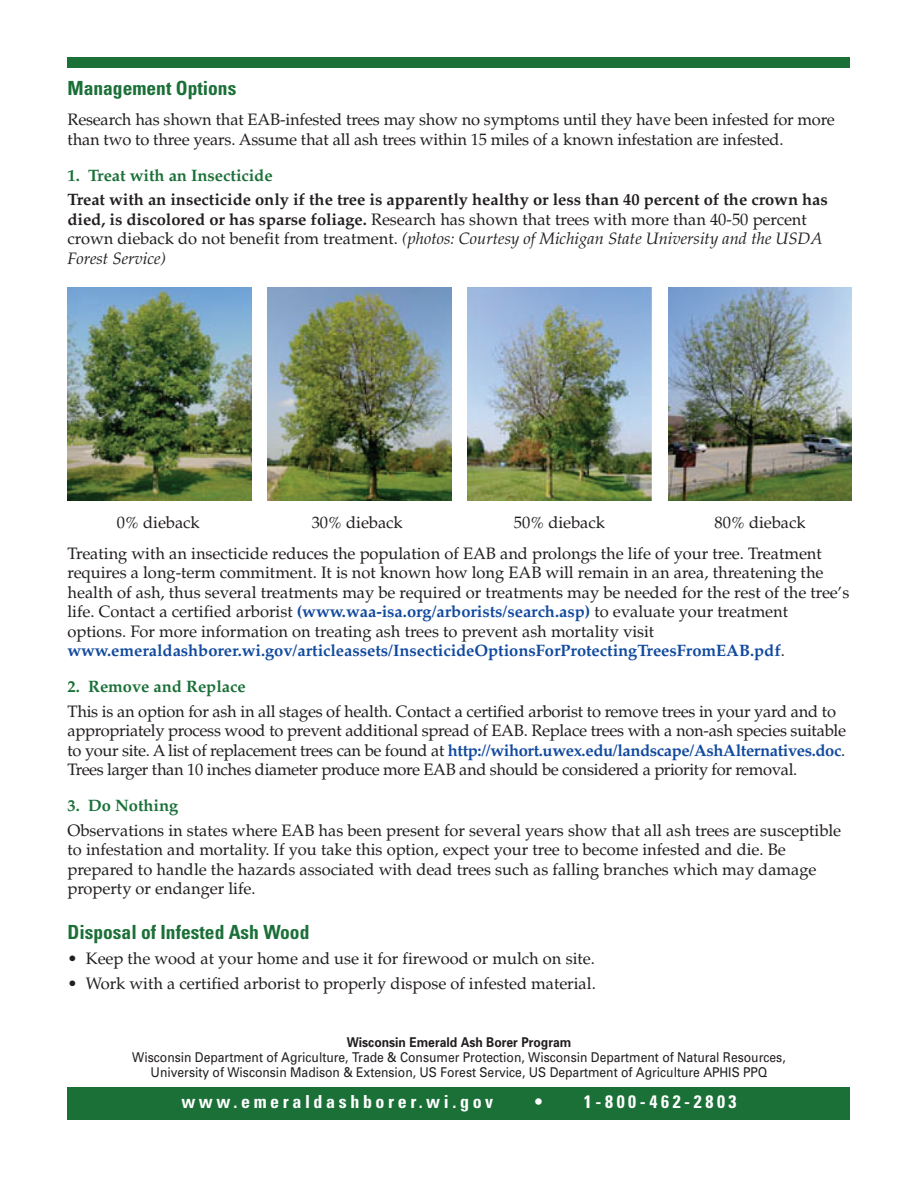
<style>
.page{position:relative;width:918px;height:1188px;background:#fff}
.page>*{position:absolute;margin:0;border:0;box-sizing:border-box;transform-origin:0 0}
.t1{font:700 condensed 19.5px "Univers";color:#1b7038}
.t2{font:700 condensed 18px "Univers";letter-spacing:.2em;color:#fff}
.t3{font:16.5px/19.5px "Palatino";color:#231f20}
.t4{font:700 16.5px/19.5px "Palatino";color:#231f20}
.t5{font:700 16.5px "Palatino";color:#1b7038}
.t6{font:13.5px/15px "Univers";color:#231f20;text-align:center;scale:.9 1}
.t7{font:700 13.5px "Univers";color:#231f20;scale:.9 1}
.s1{font-weight:400}
.s2{font-weight:400;font-style:italic}
.s3{font-weight:700;color:#114a9e}
</style>
<div class="page">
<div style="left:68px;top:1087px;width:782px;height:33px;background:#1b7038"></div>
<img style="left:68px;top:288px;width:183px;height:213px">
<img style="left:268px;top:288px;width:183px;height:213px">
<img style="left:468px;top:288px;width:183px;height:213px">
<img style="left:668px;top:288px;width:184px;height:213px">
<div style="left:68px;top:57px;width:782px;height:11px;background:#1b7038"></div>
<p class="t1" style="left:68px;top:81px;width:170px">Management Options</p>
<p class="t3" style="left:68px;top:110px;width:769px">Research has shown that EAB-infested trees may show no symptoms until they have been infested for more than two to three years. Assume that all ash trees within 15 miles of a known infestation are infested.</p>
<p class="t5" style="left:68px;top:165px;width:207px">1. Treat with an Insecticide</p>
<p class="t4" style="left:68px;top:190px;width:762px">Treat with an insecticide only if the tree is apparently healthy or less than 40 percent of the crown has died, is discolored or has sparse foliage. <span class="s1">Research has shown that trees with more than 40-50 percent crown dieback do not benefit from treatment.</span> <span class="s2">(photos: Courtesy of Michigan State University and the USDA Forest Service)</span></p>
<p class="t3" style="left:68px;top:507px;width:756px;line-height:30.3px;text-indent:647px">80% dieback<br>Treating with an insecticide reduces the population of EAB and prolongs the life of your tree. Treatment</p>
<p class="t3" style="left:68px;top:563px;width:783px">requires a long-term commitment. It is not known how long EAB will remain in an area, threatening the health of ash, thus several treatments may be required or treatments may be needed for the rest of the tree’s life. Contact a certified arborist <span class="s3">(www.waa-isa.org/arborists/search.asp)</span> to evaluate your treatment options. For more information on treating ash trees to prevent ash mortality visit <span class="s3">www.emeraldashborer.wi.gov/articleassets/InsecticideOptionsForProtectingTreesFromEAB.pdf</span>.</p>
<p class="t5" style="left:67px;top:676px;width:180px">2. Remove and Replace</p>
<p class="t3" style="left:67px;top:701px;width:780px">This is an option for ash in all stages of health. Contact a certified arborist to remove trees in your yard and to appropriately process wood to prevent additional spread of EAB. Replace trees with a non-ash species suitable to your site. A list of replacement trees can be found at <span class="s3">http://wihort.uwex.edu/landscape/AshAlternatives.doc</span>.<br>Trees larger than 10 inches diameter produce more EAB and should be considered a priority for removal.</p>
<p class="t5" style="left:67px;top:796px;width:112px">3. Do Nothing</p>
<p class="t3" style="left:67px;top:820px;width:775px">Observations in states where EAB has been present for several years show that all ash trees are susceptible to infestation and mortality. If you take this option, expect your tree to become infested and die. Be prepared to handle the hazards associated with dead trees such as falling branches which may damage property or endanger life.</p>
<p class="t1" style="left:68px;top:925px;width:243px">Disposal of Infested Ash Wood</p>
<p class="t3" style="left:68px;top:949px;width:529px">• Keep the wood at your home and use it for firewood or mulch on site.</p>
<p class="t3" style="left:68px;top:974px;width:530px">• Work with a certified arborist to properly dispose of infested material.</p>
<p class="t3" style="left:117px;top:513px;width:84px">0% dieback</p>
<p class="t3" style="left:312px;top:513px;width:93px">30% dieback</p>
<p class="t3" style="left:514px;top:513px;width:93px">50% dieback</p>
<p class="t7" style="left:347px;top:1037px;width:251px">Wisconsin Emerald Ash Borer Program</p>
<p class="t6" style="left:132px;top:1051px;width:728px">Wisconsin Department of Agriculture, Trade &amp; Consumer Protection, Wisconsin Department of Natural Resources,<br>University of Wisconsin Madison &amp; Extension, US Forest Service, US Department of Agriculture APHIS PPQ</p>
<p class="t2" style="left:181px;top:1095px;width:313px">www.emeraldashborer.wi.gov</p>
<p class="t2" style="left:535px;top:1095px;width:203px">• 1-800-462-2803</p>
</div>
